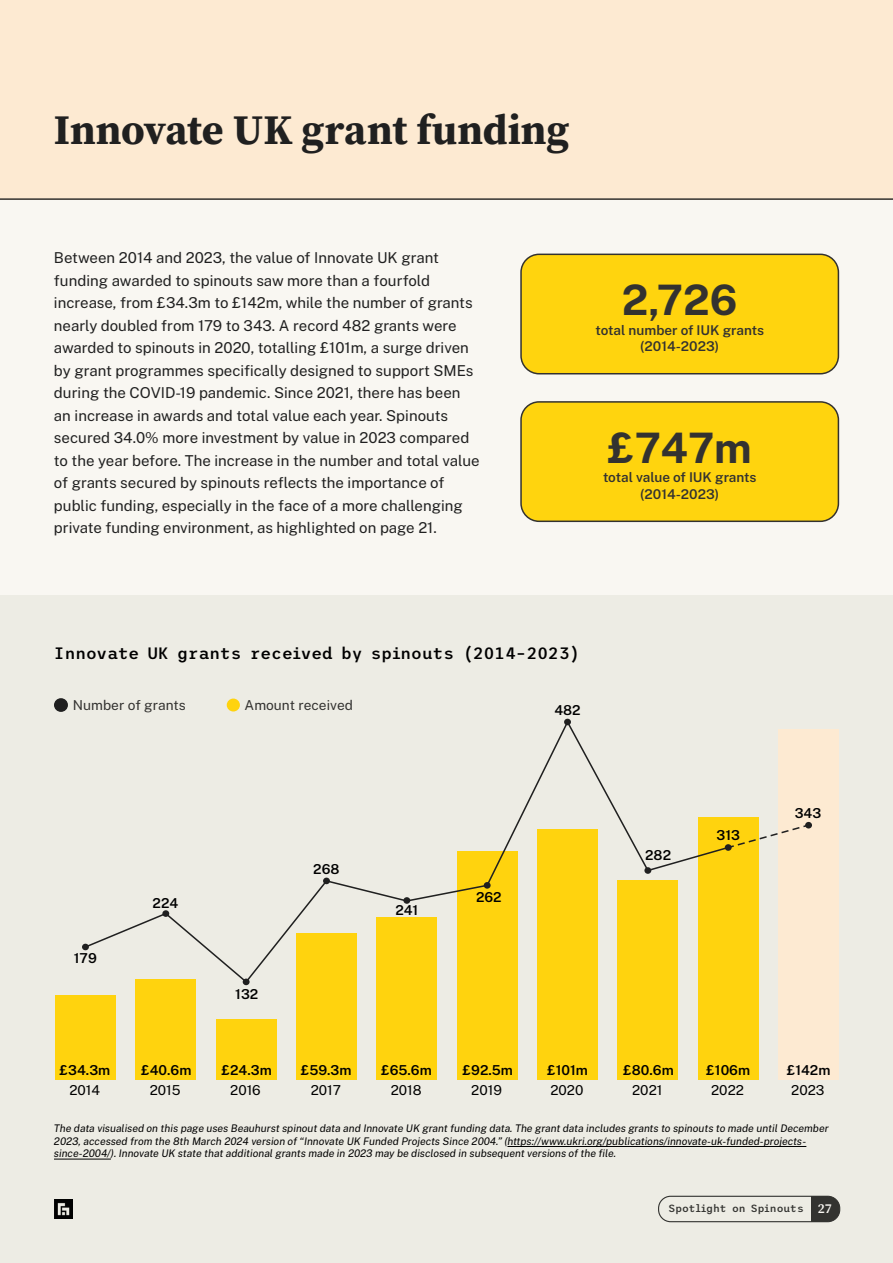
<style>
.page{position:relative;width:893px;height:1263px;background:#f9f7f2}
.page>*{position:absolute;margin:0;border:0;box-sizing:border-box;transform-origin:0 0}
.t1{font:700 42px "Source Serif Pro";letter-spacing:-.005em;color:#202020}
.t2{font:700 42px "Public Sans";color:#333230}
.t3{font:500 16.5px "Trispace";color:#000}
.t4{font:15px/22.5px "Public Sans";color:#202020}
.t5{font:600 13.65px "Public Sans";color:#000}
.t6{font:13.65px "Public Sans";color:#000}
.t7{font:13.65px "Public Sans";color:#333230}
.t8{font:600 13.5px/16.5px "Public Sans";color:#333230;text-align:center}
.t9{font:italic 10.5px/12.6px "Public Sans";color:#000}
.t10{font:500 10.5px "Trispace";color:#333330}
.s1{font-family:"Source Serif Pro";font-weight:600;font-size:13.5px;color:#f9f7f2}
</style>
<div class="page">
<div style="left:0;top:631px;width:893px;height:632px;background:#edece4"></div>
<div style="left:658px;top:1196px;width:182px;height:26px;border:1px solid #333330;border-radius:12px"></div>
<svg style="left:828px;top:1196px;width:12px;height:26px"></svg>
<div style="left:812px;top:1196px;width:16px;height:26px;background:#333330"></div>
<div style="left:0;top:595px;width:893px;height:50px;background:#edece4"></div>
<div style="left:521px;top:402px;width:317px;height:119px;background:#ffd40e;border-radius:18px"></div>
<div style="left:520px;top:401px;width:319px;height:121px;border:2px solid #333230;border-radius:18px"></div>
<div style="left:521px;top:254px;width:317px;height:120px;background:#ffd40e;border-radius:18px"></div>
<div style="left:520px;top:254px;width:319px;height:120px;border:2px solid #333230;border-radius:18px"></div>
<div style="left:0;top:0;width:893px;height:200px;background:#fdead2"></div>
<hr style="left:507px;top:1146px;width:299px;height:1px;background:#000">
<hr style="left:54px;top:1159px;width:57px;height:1px;background:#000">
<img style="left:54px;top:698px;width:785px;height:382px">
<h3 class="t1" style="left:54px;top:101px;width:517px">Innovate UK grant funding</h3>
<p class="t4" style="left:54px;top:246px;width:427px">Between 2014 and 2023, the value of Innovate UK grant funding awarded to spinouts saw more than a fourfold increase, from £34.3m to £142m, while the number of grants nearly doubled from 179 to 343. A record 482 grants were awarded to spinouts in 2020, totalling £101m, a surge driven by grant programmes specifically designed to support SMEs during the COVID-19 pandemic. Since 2021, there has been an increase in awards and total value each year. Spinouts secured 34.0% more investment by value in 2023 compared to the year before. The increase in the number and total value of grants secured by spinouts reflects the importance of public funding, especially in the face of a more challenging private funding environment, as highlighted on page 21.</p>
<p class="t2" style="left:622px;top:269px;width:117px">2,726</p>
<p class="t8" style="left:595px;top:321px;width:170px">total number of IUK grants (2014-2023)</p>
<p class="t2" style="left:608px;top:416px;width:146px">£747m</p>
<p class="t8" style="left:603px;top:468px;width:155px">total value of IUK grants (2014-2023)</p>
<h4 class="t3" style="left:54px;top:640px;width:528px">Innovate UK grants received by spinouts (2014–2023)</h4>
<p class="t7" style="left:73px;top:695px;width:114px">Number of grants</p>
<p class="t7" style="left:245px;top:695px;width:110px">Amount received</p>
<p class="t5" style="left:74px;top:948px;width:24px">179</p>
<p class="t5" style="left:153px;top:893px;width:27px">224</p>
<p class="t5" style="left:235px;top:984px;width:25px">132</p>
<p class="t5" style="left:313px;top:859px;width:28px">268</p>
<p class="t5" style="left:395px;top:900px;width:24px">241</p>
<p class="t5" style="left:554px;top:701px;width:28px">482</p>
<p class="t5" style="left:476px;top:887px;width:27px">262</p>
<p class="t5" style="left:645px;top:846px;width:27px">282</p>
<p class="t5" style="left:716px;top:825px;width:25px">313</p>
<p class="t5" style="left:795px;top:803px;width:28px">343</p>
<p class="t5" style="left:60px;top:1060px;width:52px">£34.3m</p>
<p class="t5" style="left:381px;top:1060px;width:52px">£65.6m</p>
<p class="t5" style="left:623px;top:1060px;width:52px">£80.6m</p>
<p class="t5" style="left:141px;top:1060px;width:52px">£40.6m</p>
<p class="t5" style="left:462px;top:1060px;width:52px">£92.5m</p>
<p class="t5" style="left:221px;top:1060px;width:52px">£24.3m</p>
<p class="t5" style="left:301px;top:1060px;width:52px">£59.3m</p>
<p class="t5" style="left:547px;top:1060px;width:42px">£101m</p>
<p class="t5" style="left:706px;top:1060px;width:45px">£106m</p>
<p class="t5" style="left:787px;top:1060px;width:45px">£142m</p>
<p class="t6" style="left:69px;top:1081px;width:32px">2014</p>
<p class="t6" style="left:150px;top:1081px;width:32px">2015</p>
<p class="t6" style="left:230px;top:1081px;width:32px">2016</p>
<p class="t6" style="left:311px;top:1081px;width:32px">2017</p>
<p class="t6" style="left:391px;top:1081px;width:32px">2018</p>
<p class="t6" style="left:471px;top:1081px;width:32px">2019</p>
<p class="t6" style="left:550px;top:1081px;width:35px">2020</p>
<p class="t6" style="left:632px;top:1081px;width:32px">2021</p>
<p class="t6" style="left:711px;top:1081px;width:34px">2022</p>
<p class="t6" style="left:791px;top:1081px;width:35px">2023</p>
<p class="t9" style="left:54px;top:1121px;width:776px">The data visualised on this page uses Beauhurst spinout data and Innovate UK grant funding data. The grant data includes grants to spinouts to made until December<br>2023, accessed from the 8th March 2024 version of “Innovate UK Funded Projects Since 2004.” (https://www.ukri.org/publications/innovate-uk-funded-projects&shy;since-2004/). Innovate UK state that additional grants made in 2023 may be disclosed in subsequent versions of the file.</p>
<p class="t10" style="left:668px;top:1200px;width:165px">Spotlight on Spinouts <span class="s1">27</span></p>
</div>
